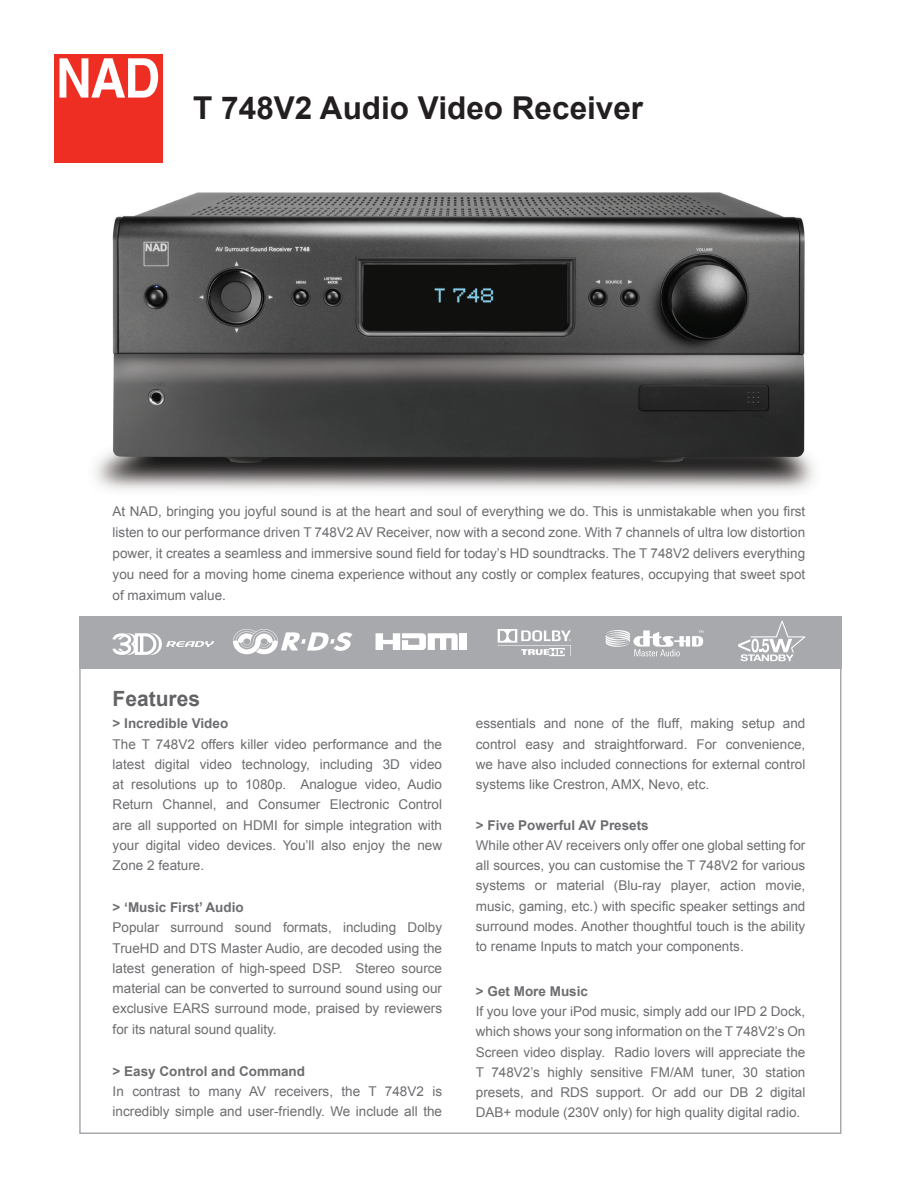
<style>
.page{position:relative;width:918px;height:1188px;background:#fff}
.page>*{position:absolute;margin:0;border:0;box-sizing:border-box;transform-origin:0 0}
.t1{font:700 31.5px "Arial";color:#231f20}
.t2{font:700 21px "Arial";color:#636366}
.t3{font:13.5px/20.2px "Arial";color:#6c6d70;text-align:justify}
.t4{font:700 13.5px "Arial";color:#6c6d70}
</style>
<div class="page">
<div style="left:54px;top:54px;width:108px;height:108px;background:#ee2e22"></div>
<svg style="left:59px;top:58px;width:99px;height:40px"></svg>
<div style="left:79px;top:616px;width:763px;height:53px;background:#a8a9ad"></div>
<svg style="left:233px;top:629px;width:120px;height:25px"></svg>
<svg style="left:738px;top:621px;width:67px;height:40px"></svg>
<svg style="left:376px;top:633px;width:82px;height:17px"></svg>
<div style="left:460px;top:633px;width:7px;height:17px;background:#fff"></div>
<svg style="left:498px;top:629px;width:73px;height:27px"></svg>
<svg style="left:113px;top:633px;width:101px;height:22px"></svg>
<svg style="left:606px;top:630px;width:97px;height:26px"></svg>
<img style="left:95px;top:192px;width:719px;height:298px">
<h1 class="t1" style="left:193px;top:87px;width:451px">T 748V2 Audio Video Receiver</h1>
<p class="t3" style="left:113px;top:501px;width:694px;line-height:21px">At NAD, bringing you joyful sound is at the heart and soul of everything we do. This is unmistakable when you first listen to our performance driven T 748V2 AV Receiver, now with a second zone. With 7 channels of ultra low distortion power, it creates a seamless and immersive sound field for today’s HD soundtracks. The T 748V2 delivers everything you need for a moving home cinema experience without any costly or complex features, occupying that sweet spot of maximum value.</p>
<h2 class="t2" style="left:113px;top:684px;width:89px">Features</h2>
<p class="t4" style="left:113px;top:715px;width:117px">&gt; Incredible Video</p>
<p class="t3" style="left:113px;top:734px;width:331px">The T 748V2 offers killer video performance and the latest digital video technology, including 3D video at resolutions up to 1080p. Analogue video, Audio Return Channel, and Consumer Electronic Control are all supported on HDMI for simple integration with your digital video devices. You’ll also enjoy the new Zone 2 feature.</p>
<p class="t4" style="left:113px;top:898px;width:133px">&gt; ‘Music First’ Audio</p>
<p class="t3" style="left:113px;top:918px;width:331px">Popular surround sound formats, including Dolby TrueHD and DTS Master Audio, are decoded using the latest generation of high-speed DSP. Stereo source material can be converted to surround sound using our exclusive EARS surround mode, praised by reviewers for its natural sound quality.</p>
<p class="t4" style="left:113px;top:1062px;width:194px">&gt; Easy Control and Command</p>
<p class="t3" style="left:113px;top:1081px;width:331px">In contrast to many AV receivers, the T 748V2 is incredibly simple and user-friendly. We include all the</p>
<p class="t3" style="left:476px;top:714px;width:331px">essentials and none of the fluff, making setup and control easy and straightforward. For convenience, we have also included connections for external control systems like Crestron, AMX, Nevo, etc.</p>
<p class="t4" style="left:476px;top:816px;width:174px">&gt; Five Powerful AV Presets</p>
<p class="t3" style="left:476px;top:835px;width:331px">While other AV receivers only offer one global setting for all sources, you can customise the T 748V2 for various systems or material (Blu-ray player, action movie, music, gaming, etc.) with specific speaker settings and surround modes. Another thoughtful touch is the ability to rename Inputs to match your components.</p>
<p class="t4" style="left:476px;top:982px;width:114px">&gt; Get More Music</p>
<p class="t3" style="left:476px;top:1002px;width:331px">If you love your iPod music, simply add our IPD 2 Dock, which shows your song information on the T 748V2’s On Screen video display. Radio lovers will appreciate the T 748V2’s highly sensitive FM/AM tuner, 30 station presets, and RDS support. Or add our DB 2 digital DAB+ module (230V only) for high quality digital radio.</p>
</div>
